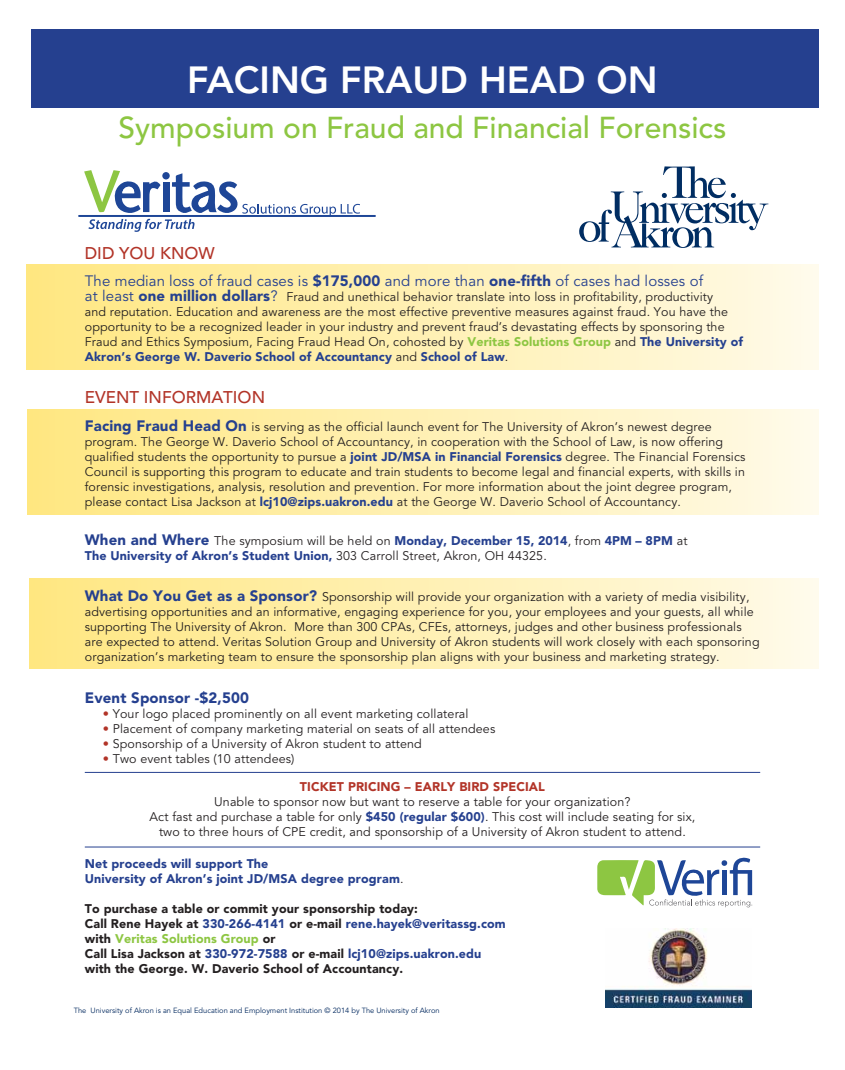
<style>
.page{position:relative;width:845px;height:1070px;background:#fff}
.page>*{position:absolute;margin:0;border:0;box-sizing:border-box;transform-origin:0 0}
.t1{font:800 37.5px "Avenir";color:#fff}
.t2{font:500 30px "Avenir";color:#8dc642}
.t3{font:500 16.88px "Avenir";color:#b23428}
.t4{font:15px "Avenir";letter-spacing:.01em;color:#25408f}
.t5{font:900 15px "Avenir";letter-spacing:.01em;color:#25408f}
.t6{font:12.5px/15px "Avenir";letter-spacing:.01em;color:#231f20}
.t7{font:900 12.5px/15px "Avenir";letter-spacing:.01em;color:#231f20}
.t8{font:900 12.5px/15px "Avenir";letter-spacing:.01em;color:#25408f}
.t9{font:900 12.5px "Avenir";letter-spacing:.01em;color:#b23428}
.t10{font:7.5px "Avenir";color:#00285e}
.s1{font-weight:900}
.s2{font-size:15px;color:#25408f}
.s3{font-weight:900;font-size:15px;color:#25408f}
.s4{font-weight:900;color:#8dc642}
.s5{font-weight:900;color:#25408f}
.s6{font-size:15px}
.s7{font-weight:400;color:#231f20}
.s8{color:#b23428}
.s9{color:#25408f}
.s10{color:#8dc642}
</style>
<div class="page">
<div style="left:32px;top:29px;width:786px;height:79px;background:#25408f"></div>
<div style="left:26px;top:264px;width:792px;height:105px;background:linear-gradient(to right,#ffe781,#fffae8)"></div>
<svg style="left:597px;top:857px;width:155px;height:50px"></svg>
<hr style="left:78px;top:215px;width:297px;height:2px;background:#1e4697">
<svg style="left:84px;top:170px;width:276px;height:62px"></svg>
<svg style="left:579px;top:166px;width:189px;height:82px"></svg>
<img style="left:605px;top:928px;width:146px;height:79px">
<div style="left:27px;top:408px;width:791px;height:106px;background:linear-gradient(to right,#ffe781,#fffae8)"></div>
<div style="left:29px;top:578px;width:789px;height:90px;background:linear-gradient(to right,#ffe781,#fffae8)"></div>
<hr style="left:85px;top:772px;width:675px;height:1px;background:#25408f">
<hr style="left:85px;top:846px;width:675px;height:1px;background:#25408f">
<h1 class="t1" style="left:187px;top:57px;width:472px">FACING FRAUD HEAD ON</h1>
<h2 class="t2" style="left:119px;top:110px;width:609px">Symposium on Fraud and Financial Forensics</h2>
<h3 class="t3" style="left:85px;top:243px;width:131px">DID YOU KNOW</h3>
<p class="t4" style="left:85px;top:272px;width:620px">The median loss of fraud cases is <span class="s1">$175,000</span> and more than <span class="s1">one-fifth</span> of cases had losses of</p>
<p class="t6" style="left:85px;top:290px;width:659px"><span class="s2">at least</span> <span class="s3">one million dollars</span><span class="s2">?</span> Fraud and unethical behavior translate into loss in profitability, productivity<br>and reputation. Education and awareness are the most effective preventive measures against fraud. You have the opportunity to be a recognized leader in your industry and prevent fraud’s devastating effects by sponsoring the Fraud and Ethics Symposium, Facing Fraud Head On, cohosted by <span class="s4">Veritas Solutions Group</span> and <span class="s5">The University of Akron’s George W. Daverio School of Accountancy</span> and <span class="s5">School of Law</span>.</p>
<h3 class="t3" style="left:85px;top:387px;width:182px">EVENT INFORMATION</h3>
<p class="t6" style="left:85px;top:419px;width:662px"><span class="s3">Facing Fraud Head On</span> is serving as the official launch event for The University of Akron’s newest degree program. The George W. Daverio School of Accountancy, in cooperation with the School of Law, is now offering qualified students the opportunity to pursue a <span class="s5">joint JD/MSA in Financial Forensics</span> degree. The Financial Forensics Council is supporting this program to educate and train students to become legal and financial experts, with skills in forensic investigations, analysis, resolution and prevention. For more information about the joint degree program, please contact Lisa Jackson at <span class="s5">lcj10@zips.uakron.edu</span> at the George W. Daverio School of Accountancy.</p>
<p class="t8" style="left:85px;top:533px;width:604px"><span class="s6">When and Where</span> <span class="s7">The symposium will be held on</span> Monday, December 15, 2014<span class="s7">, from</span> 4PM – 8PM <span class="s7">at<br></span>The University of Akron’s Student Union, <span class="s7">303 Carroll Street, Akron, OH 44325.</span></p>
<p class="t6" style="left:85px;top:589px;width:676px"><span class="s3">What Do You Get as a Sponsor?</span> Sponsorship will provide your organization with a variety of media visibility, advertising opportunities and an informative, engaging experience for you, your employees and your guests, all while supporting The University of Akron. More than 300 CPAs, CFEs, attorneys, judges and other business professionals are expected to attend. Veritas Solution Group and University of Akron students will work closely with each sponsoring organization’s marketing team to ensure the sponsorship plan aligns with your business and marketing strategy.</p>
<p class="t5" style="left:85px;top:688px;width:166px">Event Sponsor -$2,500</p>
<p class="t6" style="left:103px;top:706px;width:367px"><span class="s8">•</span> Your logo placed prominently on all event marketing collateral</p>
<p class="t6" style="left:103px;top:721px;width:394px"><span class="s8">•</span> Placement of company marketing material on seats of all attendees</p>
<p class="t6" style="left:103px;top:736px;width:321px"><span class="s8">•</span> Sponsorship of a University of Akron student to attend</p>
<p class="t6" style="left:103px;top:751px;width:193px"><span class="s8">•</span> Two event tables (10 attendees)</p>
<p class="t9" style="left:300px;top:778px;width:246px">TICKET PRICING – EARLY BIRD SPECIAL</p>
<p class="t6" style="left:150px;top:794px;width:547px;text-align:center">Unable to sponsor now but want to reserve a table for your organization?<br>Act fast and purchase a table for only <span class="s5">$450 (regular $600)</span>. This cost will include seating for six, two to three hours of CPE credit, and sponsorship of a University of Akron student to attend.</p>
<p class="t8" style="left:85px;top:856px;width:320px">Net proceeds will support The<br>University of Akron’s joint JD/MSA degree program<span class="s7">.</span></p>
<p class="t7" style="left:85px;top:901px;width:422px">To purchase a table or commit your sponsorship today:<br>Call Rene Hayek at <span class="s9">330-266-4141</span> or e-mail <span class="s9">rene.hayek@veritassg.com </span>with <span class="s10">Veritas Solutions Group</span> or<br>Call Lisa Jackson at <span class="s9">330-972-7588</span> or e-mail <span class="s9">lcj10@zips.uakron.edu </span>with the George. W. Daverio School of Accountancy.</p>
<p class="t10" style="left:74px;top:1006px;width:367px">The University of Akron is an Equal Education and Employment Institution © 2014 by The University of Akron</p>
</div>
